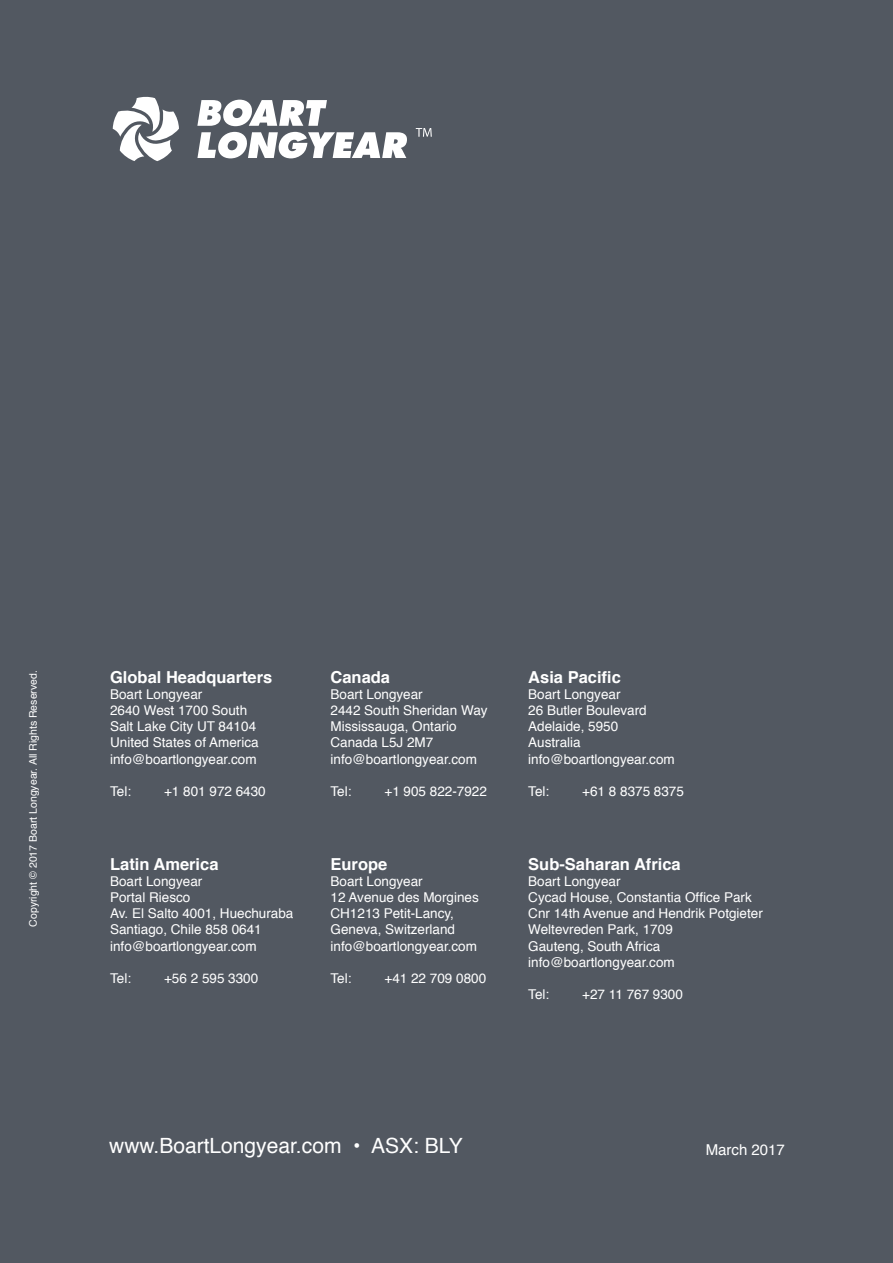
<style>
.page{position:relative;width:893px;height:1263px;background:#525861}
.page>*{position:absolute;margin:0;border:0;box-sizing:border-box;transform-origin:0 0}
.t1{font:21px "Helvetica";color:#fff}
.t2{font:700 16.5px "Helvetica";color:#fff}
.t3{font:15px "Helvetica";color:#fff}
.t4{font:13.5px/16.2px "Helvetica";color:#fff}
.t5{font:10.5px "Helvetica";color:#fff}
</style>
<div class="page">
<svg style="left:197px;top:100px;width:130px;height:26px"></svg>
<svg style="left:197px;top:132px;width:210px;height:26px"></svg>
<svg style="left:416px;top:128px;width:16px;height:9px"></svg>
<svg style="left:112px;top:96px;width:67px;height:65px"></svg>
<p class="t5" style="left:25px;top:927px;width:258px;rotate:-90deg">Copyright © 2017 Boart Longyear. All Rights Reserved.</p>
<p class="t2" style="left:110px;top:663px;width:164px">Global Headquarters</p>
<p class="t4" style="left:110px;top:686px;width:150px">Boart Longyear<br>2640 West 1700 South<br>Salt Lake City UT 84104<br>United States of America info@boartlongyear.com</p>
<p class="t4" style="left:110px;top:784px;width:23px">Tel:</p>
<p class="t4" style="left:164px;top:784px;width:103px">+1 801 972 6430</p>
<p class="t2" style="left:110px;top:850px;width:110px">Latin America</p>
<p class="t4" style="left:110px;top:873px;width:185px">Boart Longyear<br>Portal Riesco<br>Av. El Salto 4001, Huechuraba<br>Santiago, Chile 858 0641 info@boartlongyear.com</p>
<p class="t4" style="left:110px;top:970px;width:23px">Tel:</p>
<p class="t4" style="left:164px;top:970px;width:96px">+56 2 595 3300</p>
<p class="t2" style="left:330px;top:663px;width:61px">Canada</p>
<p class="t4" style="left:330px;top:686px;width:159px">Boart Longyear<br>2442 South Sheridan Way<br>Mississauga, Ontario<br>Canada L5J 2M7 info@boartlongyear.com</p>
<p class="t4" style="left:330px;top:784px;width:23px">Tel:</p>
<p class="t4" style="left:384px;top:784px;width:104px">+1 905 822-7922</p>
<p class="t2" style="left:330px;top:850px;width:58px">Europe</p>
<p class="t4" style="left:330px;top:873px;width:150px">Boart Longyear<br>12 Avenue des Morgines<br>CH1213 Petit-Lancy,<br>Geneva, Switzerland info@boartlongyear.com</p>
<p class="t4" style="left:330px;top:970px;width:23px">Tel:</p>
<p class="t4" style="left:384px;top:970px;width:103px">+41 22 709 0800</p>
<p class="t2" style="left:528px;top:663px;width:94px">Asia Pacific</p>
<p class="t4" style="left:528px;top:686px;width:148px">Boart Longyear<br>26 Butler Boulevard<br>Adelaide, 5950<br>Australia info@boartlongyear.com</p>
<p class="t4" style="left:528px;top:784px;width:23px">Tel:</p>
<p class="t4" style="left:582px;top:784px;width:103px">+61 8 8375 8375</p>
<p class="t2" style="left:528px;top:850px;width:154px">Sub-Saharan Africa</p>
<p class="t4" style="left:528px;top:873px;width:236px">Boart Longyear<br>Cycad House, Constantia Office Park<br>Cnr 14th Avenue and Hendrik Potgieter<br>Weltevreden Park, 1709<br>Gauteng, South Africa info@boartlongyear.com</p>
<p class="t4" style="left:528px;top:987px;width:23px">Tel:</p>
<p class="t4" style="left:582px;top:987px;width:102px">+27 11 767 9300</p>
<h1 class="t1" style="left:109px;top:1130px;width:355px">www.BoartLongyear.com • ASX: BLY</h1>
<p class="t3" style="left:706px;top:1138px;width:81px">March 2017</p>
</div>
